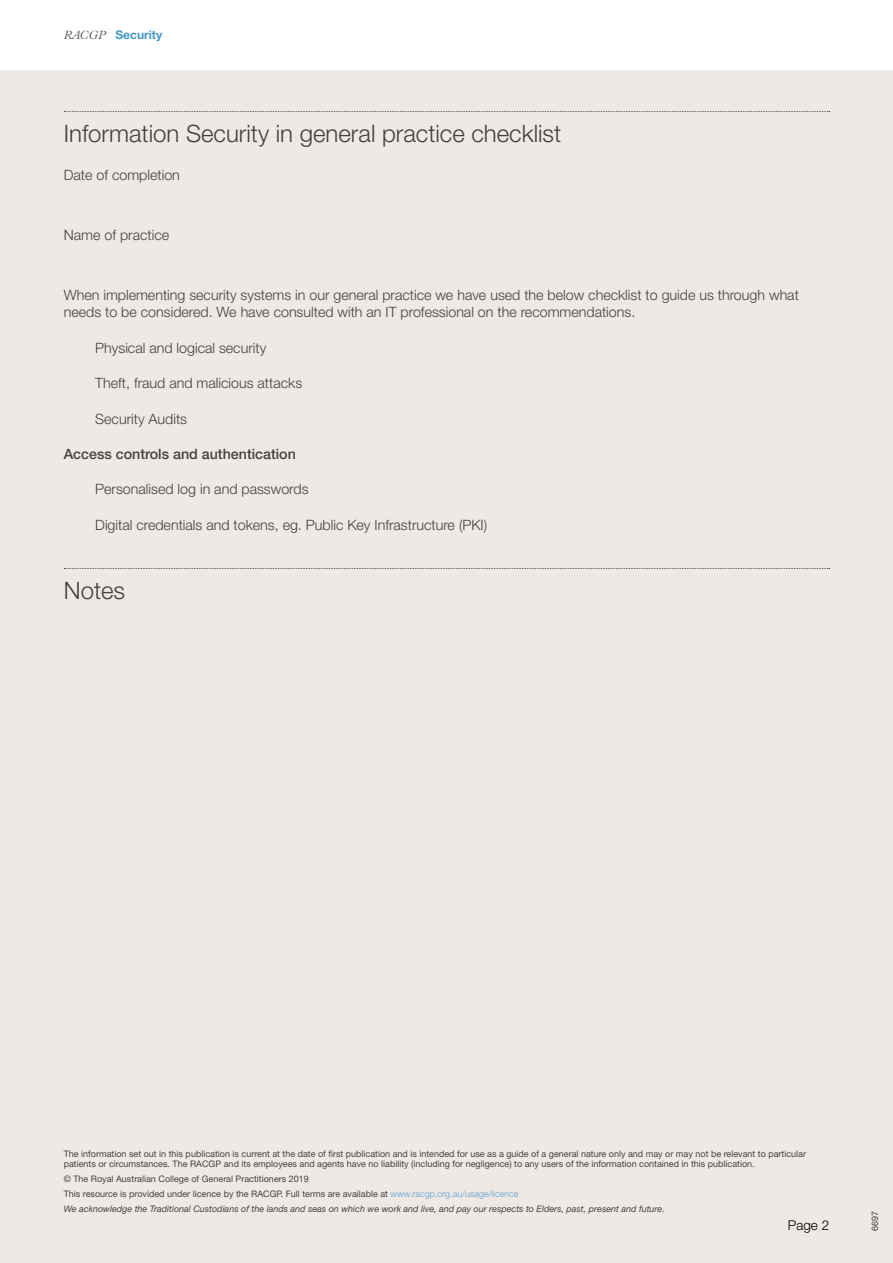
<style>
.page{position:relative;width:893px;height:1263px;background:#fff}
.page>*{position:absolute;margin:0;border:0;box-sizing:border-box;transform-origin:0 0}
.t1{font:300 24px "Helvetica Neue LT Std";color:#414042}
.t2{font:300 14.25px/17.2px "Helvetica Neue LT Std";color:#414042}
.t3{font:500 14.25px "Helvetica Neue LT Std";color:#414042}
.t4{font:300 13.5px "Helvetica Neue LT Std";color:#000}
.t5{font:700 12px "Helvetica Neue LT Std";color:#4598ca}
.t6{font:9px/10.5px "Helvetica Neue LT Std";color:#414042}
.t7{font:italic 9px/14.7px "Helvetica Neue LT Std";color:#414042}
.s1{font-family:"Plantin MT Std";font-weight:300;font-style:italic;color:#58595b}
.s2{font-style:normal}
.s3{font-weight:300;font-style:normal;color:#5a9fce}
</style>
<div class="page">
<div style="left:0;top:70px;width:893px;height:1193px;background:#efe9e5"></div>
<svg style="left:64px;top:111px;width:766px;height:1px"></svg>
<svg style="left:64px;top:568px;width:766px;height:1px"></svg>
<p class="t5" style="left:64px;top:28px;width:100px"><span class="s1">RACGP</span> Security</p>
<h1 class="t1" style="left:64px;top:118px;width:499px">Information Security in general practice checklist</h1>
<p class="t2" style="left:64px;top:166px;width:118px">Date of completion</p>
<p class="t2" style="left:64px;top:226px;width:107px">Name of practice</p>
<p class="t2" style="left:64px;top:286px;width:737px">When implementing security systems in our general practice we have used the below checklist to guide us through what needs to be considered. We have consulted with an IT professional on the recommendations.</p>
<p class="t2" style="left:95px;top:339px;width:173px">Physical and logical security</p>
<p class="t2" style="left:95px;top:374px;width:208px">Theft, fraud and malicious attacks</p>
<p class="t2" style="left:95px;top:410px;width:93px">Security Audits</p>
<p class="t3" style="left:64px;top:445px;width:234px">Access controls and authentication</p>
<p class="t2" style="left:95px;top:480px;width:215px">Personalised log in and passwords</p>
<p class="t2" style="left:95px;top:516px;width:393px">Digital credentials and tokens, eg. Public Key Infrastructure (PKI)</p>
<h1 class="t1" style="left:64px;top:575px;width:63px">Notes</h1>
<p class="t6" style="left:64px;top:1148px;width:744px">The information set out in this publication is current at the date of first publication and is intended for use as a guide of a general nature only and may or may not be relevant to particular patients or circumstances. The RACGP and its employees and agents have no liability (including for negligence) to any users of the information contained in this publication.</p>
<p class="t7" style="left:64px;top:1171px;width:603px"><span class="s2">© The Royal Australian College of General Practitioners 2019<br>This resource is provided under licence by the RACGP. Full terms are available at</span> <span class="s3">www.racgp.org.au/usage/licence<br></span>We acknowledge the Traditional Custodians of the lands and seas on which we work and live, and pay our respects to Elders, past, present and future.</p>
<p class="t4" style="left:788px;top:1217px;width:43px">Page 2</p>
<p class="t6" style="left:870px;top:1231px;width:22px;rotate:-90deg">6697</p>
</div>
